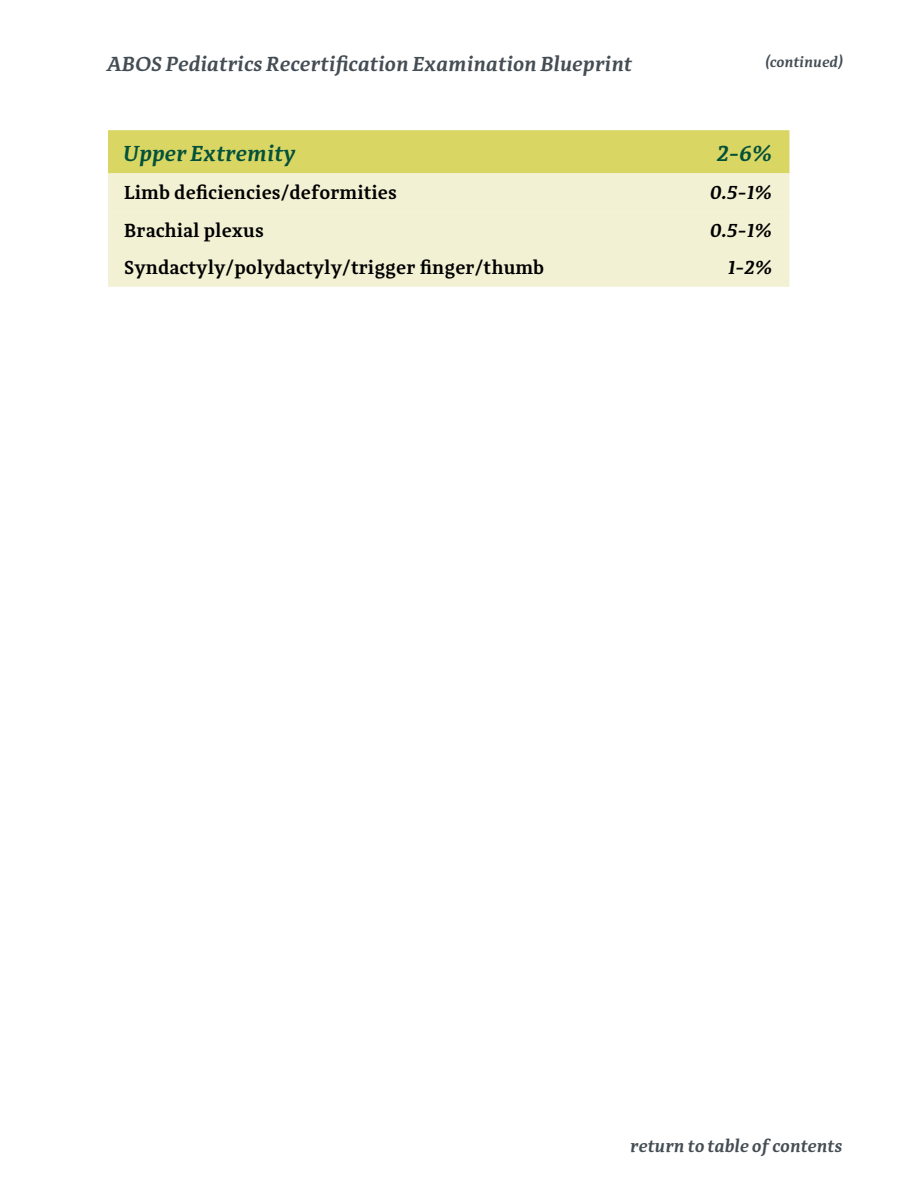
<style>
.page{position:relative;width:918px;height:1188px;background:#fff}
.page>*{position:absolute;margin:0;border:0;box-sizing:border-box;transform-origin:0 0}
.t1{font:italic 600 22.5px "Adagio Serif";color:#03513a}
.t2{font:italic 600 21px "Adagio Serif";color:#444d54}
.t3{font:600 19.5px "Adagio Serif";color:#000}
.t4{font:italic 600 19.5px "Adagio Serif";color:#000}
.t5{font:italic 600 18px "Adagio Serif";color:#444d54}
.t6{font:italic 600 15px "Adagio Serif";color:#444d54}
</style>
<div class="page">
<svg style="left:108px;top:130px;width:681px;height:81px;background:#e5e298"></svg>
<div style="left:108px;top:211px;width:681px;height:76px;background:#f3f1d4"></div>
<p class="t2" style="left:108px;top:51px;width:527px">ABOS Pediatrics Recertification Examination Blueprint</p>
<p class="t6" style="left:766px;top:52px;width:79px">(continued)</p>
<p class="t1" style="left:124px;top:139px;width:174px">Upper Extremity</p>
<p class="t1" style="left:718px;top:139px;width:57px">2-6%</p>
<p class="t3" style="left:124px;top:180px;width:274px">Limb deficiencies/deformities</p>
<p class="t4" style="left:711px;top:180px;width:63px">0.5-1%</p>
<p class="t3" style="left:124px;top:217px;width:141px">Brachial plexus</p>
<p class="t4" style="left:711px;top:218px;width:63px">0.5-1%</p>
<p class="t3" style="left:124px;top:255px;width:422px">Syndactyly/polydactyly/trigger finger/thumb</p>
<p class="t4" style="left:728px;top:256px;width:46px">1-2%</p>
<p class="t5" style="left:631px;top:1135px;width:214px">return to table of contents</p>
</div>
